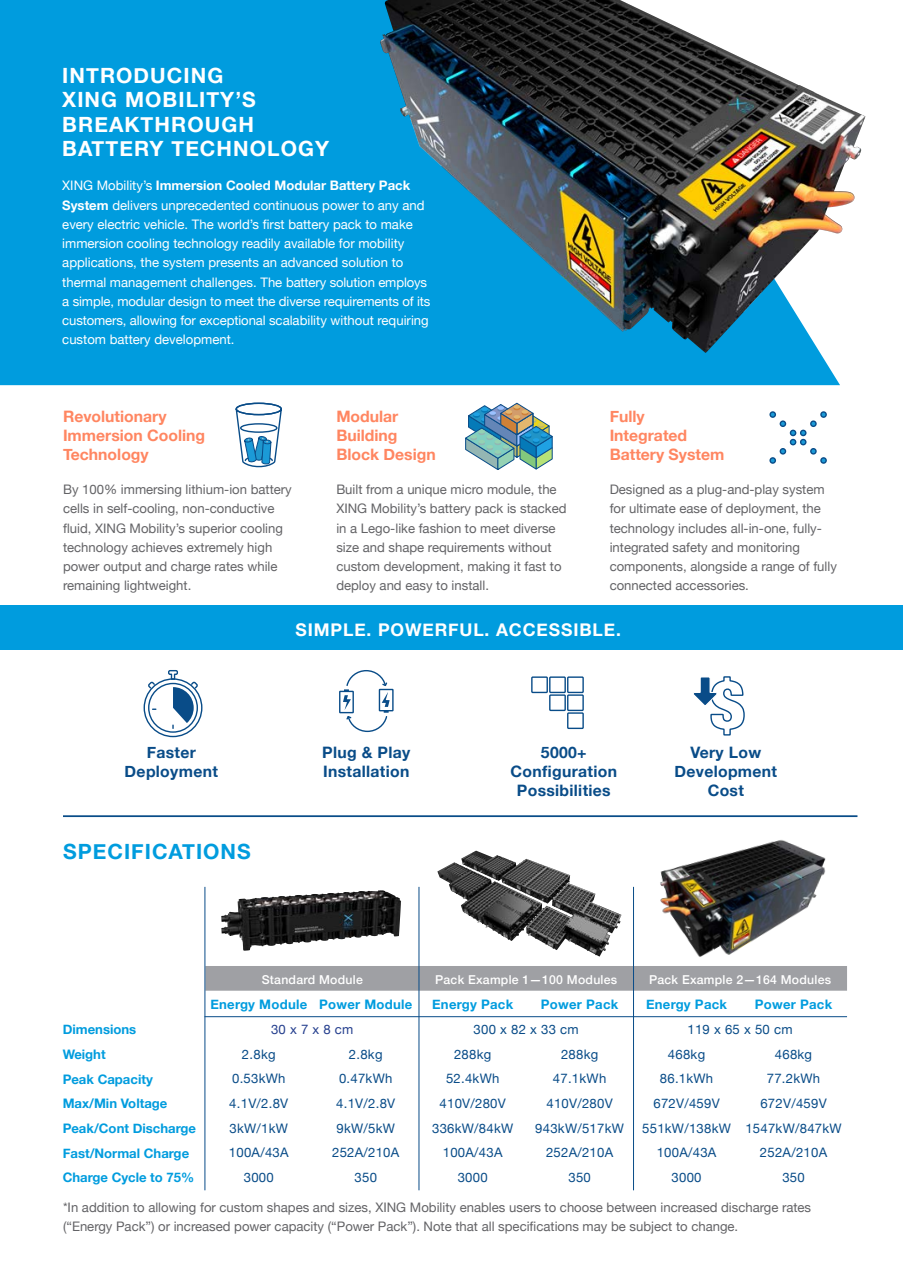
<style>
.page{position:relative;width:903px;height:1275px;background:#fff}
.page>*{position:absolute;margin:0;border:0;box-sizing:border-box;transform-origin:0 0}
.t1{font:700 21px/24.5px "Helvetica Neue";letter-spacing:.05em;color:#fff}
.t2{font:700 21px "Helvetica Neue";letter-spacing:.05em;color:#009cde}
.t3{font:700 17.5px "Helvetica Neue";letter-spacing:.05em;color:#fff}
.body_text{font:700 15.75px/19.2px "Helvetica Neue";color:#ff8661}
.t4{font:700 15.75px/19.2px "Helvetica Neue";letter-spacing:.02em;color:#094c88;text-align:center}
.body_text-2{font:13.12px/19.2px "Helvetica Neue";color:#636366}
.body_text-3{font:13.12px/19.2px "Helvetica Neue";color:#fff}
.t5{font:13.12px "Helvetica Neue";letter-spacing:.02em;color:#094c88}
.t6{font:700 13.12px "Helvetica Neue";color:#009cde}
.t7{font:700 13.12px "Helvetica Neue";letter-spacing:.02em;color:#009cde}
.t8{font:13.12px "Helvetica Neue";color:#253f8e}
.t9{font:500 12.25px "Helvetica Neue";letter-spacing:.02em;color:#fff}
.s1{font-weight:700}
</style>
<div class="page">
<div style="left:0;top:0;width:840px;height:385px;background:#009cde"></div>
<div style="left:205px;top:966px;width:642px;height:25px;background:#9fa0a4"></div>
<img style="left:312px;top:0;width:554px;height:368px">
<div style="left:0;top:606px;width:903px;height:44px;background:#009cde"></div>
<svg style="left:235px;top:402px;width:47px;height:66px"></svg>
<div style="left:820px;top:411px;width:7px;height:7px;border:1px solid #094c88;border-radius:50%"></div>
<div style="left:769px;top:457px;width:7px;height:7px;border:1px solid #094c88;border-radius:50%"></div>
<div style="left:769px;top:411px;width:7px;height:7px;border:1px solid #094c88;border-radius:50%"></div>
<svg style="left:770px;top:412px;width:56px;height:51px"></svg>
<div style="left:820px;top:457px;width:7px;height:7px;border:1px solid #094c88;border-radius:50%"></div>
<hr style="left:63px;top:815px;width:794px;height:2px;background:#094c88">
<img style="left:219px;top:890px;width:188px;height:78px">
<img style="left:420px;top:850px;width:222px;height:118px">
<img style="left:627px;top:840px;width:199px;height:126px">
<hr style="left:204px;top:887px;width:1px;height:303px;background:#094c88">
<hr style="left:204px;top:1016px;width:643px;height:1px;background:#094c88">
<hr style="left:418px;top:887px;width:1px;height:303px;background:#094c88">
<hr style="left:633px;top:887px;width:1px;height:303px;background:#094c88">
<div style="left:549px;top:676px;width:17px;height:17px;border:1px solid #094c88"></div>
<div style="left:531px;top:676px;width:17px;height:17px;border:1px solid #094c88"></div>
<div style="left:567px;top:676px;width:17px;height:17px;border:1px solid #094c88"></div>
<div style="left:549px;top:694px;width:17px;height:17px;border:1px solid #094c88"></div>
<div style="left:567px;top:694px;width:17px;height:17px;border:1px solid #094c88"></div>
<div style="left:567px;top:712px;width:17px;height:17px;border:1px solid #094c88"></div>
<div style="left:339px;top:691px;width:15px;height:22px;border:1px solid #094c88"></div>
<div style="left:379px;top:689px;width:15px;height:22px;border:1px solid #094c88"></div>
<svg style="left:343px;top:671px;width:47px;height:62px"></svg>
<svg style="left:465px;top:402px;width:88px;height:68px"></svg>
<svg style="left:693px;top:676px;width:52px;height:60px"></svg>
<svg style="left:143px;top:670px;width:60px;height:68px"></svg>
<h2 class="t1" style="left:62px;top:64px;width:268px">INTRODUCING<br>XING MOBILITY’S<br>BREAKTHROUGH<br>BATTERY TECHNOLOGY</h2>
<p class="body_text-3" style="left:62px;top:177px;width:370px">XING Mobility’s <span class="s1">Immersion Cooled Modular Battery Pack System</span> delivers unprecedented continuous power to any and every electric vehicle. The world’s first battery pack to make immersion cooling technology readily available for mobility applications, the system presents an advanced solution to thermal management challenges. The battery solution employs a simple, modular design to meet the diverse requirements of its customers, allowing for exceptional scalability without requiring custom battery development.</p>
<p class="body_text" style="left:63px;top:407px;width:144px">Revolutionary<br>Immersion Cooling<br>Technology</p>
<p class="body_text-2" style="left:63px;top:481px;width:230px">By 100% immersing lithium-ion battery cells in self-cooling, non-conductive fluid, XING Mobility’s superior cooling technology achieves extremely high power output and charge rates while remaining lightweight.</p>
<p class="body_text" style="left:336px;top:407px;width:101px">Modular<br>Building<br>Block Design</p>
<p class="body_text-2" style="left:336px;top:481px;width:232px">Built from a unique micro module, the XING Mobility’s battery pack is stacked in a Lego-like fashion to meet diverse size and shape requirements without custom development, making it fast to deploy and easy to install.</p>
<p class="body_text" style="left:610px;top:407px;width:116px">Fully<br>Integrated<br>Battery System</p>
<p class="body_text-2" style="left:610px;top:481px;width:229px">Designed as a plug-and-play system for ultimate ease of deployment, the technology includes all-in-one, fully&shy;integrated safety and monitoring components, alongside a range of fully connected accessories.</p>
<h3 class="t4" style="left:147px;top:743px;width:51px">Faster</h3>
<h3 class="t4" style="left:125px;top:762px;width:95px">Deployment</h3>
<h2 class="t2" style="left:63px;top:835px;width:189px">SPECIFICATIONS</h2>
<h2 class="t3" style="left:296px;top:616px;width:327px">SIMPLE. POWERFUL. ACCESSIBLE.</h2>
<h3 class="t4" style="left:322px;top:743px;width:90px">Plug &amp; Play</h3>
<h3 class="t4" style="left:323px;top:762px;width:88px">Installation</h3>
<h3 class="t4" style="left:541px;top:743px;width:47px">5000+</h3>
<h3 class="t4" style="left:511px;top:762px;width:108px">Configuration</h3>
<h3 class="t4" style="left:517px;top:781px;width:95px">Possibilities</h3>
<h3 class="t4" style="left:674px;top:743px;width:104px">Very Low<br>Development<br>Cost</h3>
<h3 class="t9" style="left:262px;top:970px;width:103px">Standard Module</h3>
<h3 class="t9" style="left:435px;top:970px;width:184px">Pack Example 1—100 Modules</h3>
<h3 class="t9" style="left:649px;top:970px;width:184px">Pack Example 2—164 Modules</h3>
<h3 class="t7" style="left:210px;top:994px;width:98px">Energy Module</h3>
<h3 class="t7" style="left:319px;top:994px;width:95px">Power Module</h3>
<h3 class="t7" style="left:432px;top:994px;width:83px">Energy Pack</h3>
<h3 class="t7" style="left:541px;top:994px;width:79px">Power Pack</h3>
<h3 class="t7" style="left:646px;top:994px;width:83px">Energy Pack</h3>
<h3 class="t7" style="left:755px;top:994px;width:79px">Power Pack</h3>
<h3 class="t6" style="left:63px;top:1019px;width:75px">Dimensions</h3>
<h2 class="t8" style="left:271px;top:1020px;width:84px">30 x 7 x 8 cm</h2>
<h3 class="t5" style="left:474px;top:1020px;width:107px">300 x 82 x 33 cm</h3>
<h3 class="t5" style="left:687px;top:1020px;width:107px">119 x 65 x 50 cm</h3>
<h3 class="t6" style="left:63px;top:1044px;width:44px">Weight</h3>
<h3 class="t5" style="left:242px;top:1044px;width:35px">2.8kg</h3>
<h3 class="t5" style="left:349px;top:1044px;width:35px">2.8kg</h3>
<h3 class="t5" style="left:454px;top:1044px;width:39px">288kg</h3>
<h3 class="t5" style="left:561px;top:1044px;width:39px">288kg</h3>
<h3 class="t5" style="left:668px;top:1044px;width:39px">468kg</h3>
<h3 class="t5" style="left:775px;top:1044px;width:39px">468kg</h3>
<h3 class="t6" style="left:63px;top:1068px;width:92px">Peak Capacity</h3>
<h3 class="t5" style="left:232px;top:1069px;width:55px">0.53kWh</h3>
<h3 class="t5" style="left:339px;top:1069px;width:55px">0.47kWh</h3>
<h3 class="t5" style="left:446px;top:1069px;width:55px">52.4kWh</h3>
<h3 class="t5" style="left:553px;top:1069px;width:55px">47.1kWh</h3>
<h3 class="t5" style="left:660px;top:1069px;width:55px">86.1kWh</h3>
<h3 class="t5" style="left:767px;top:1069px;width:55px">77.2kWh</h3>
<h3 class="t6" style="left:63px;top:1093px;width:106px">Max/Min Voltage</h3>
<h3 class="t5" style="left:229px;top:1094px;width:60px">4.1V/2.8V</h3>
<h3 class="t5" style="left:336px;top:1094px;width:60px">4.1V/2.8V</h3>
<h3 class="t5" style="left:439px;top:1094px;width:68px">410V/280V</h3>
<h3 class="t5" style="left:546px;top:1094px;width:68px">410V/280V</h3>
<h3 class="t5" style="left:653px;top:1094px;width:68px">672V/459V</h3>
<h3 class="t5" style="left:760px;top:1094px;width:68px">672V/459V</h3>
<h3 class="t6" style="left:63px;top:1118px;width:135px">Peak/Cont Discharge</h3>
<h3 class="t5" style="left:230px;top:1118px;width:60px">3kW/1kW</h3>
<h3 class="t5" style="left:336px;top:1118px;width:60px">9kW/5kW</h3>
<h3 class="t5" style="left:432px;top:1118px;width:83px">336kW/84kW</h3>
<h3 class="t5" style="left:535px;top:1118px;width:90px">943kW/517kW</h3>
<h3 class="t5" style="left:642px;top:1118px;width:90px">551kW/138kW</h3>
<h3 class="t5" style="left:745px;top:1118px;width:98px">1547kW/847kW</h3>
<h3 class="t6" style="left:63px;top:1143px;width:128px">Fast/Normal Charge</h3>
<h3 class="t5" style="left:229px;top:1143px;width:61px">100A/43A</h3>
<h3 class="t5" style="left:332px;top:1143px;width:69px">252A/210A</h3>
<h3 class="t5" style="left:443px;top:1143px;width:61px">100A/43A</h3>
<h3 class="t5" style="left:546px;top:1143px;width:69px">252A/210A</h3>
<h3 class="t5" style="left:657px;top:1143px;width:61px">100A/43A</h3>
<h3 class="t5" style="left:760px;top:1143px;width:69px">252A/210A</h3>
<h3 class="t6" style="left:63px;top:1167px;width:133px">Charge Cycle to 75%</h3>
<h3 class="t5" style="left:244px;top:1168px;width:31px">3000</h3>
<h3 class="t5" style="left:354px;top:1168px;width:24px">350</h3>
<h3 class="t5" style="left:458px;top:1168px;width:31px">3000</h3>
<h3 class="t5" style="left:568px;top:1168px;width:24px">350</h3>
<h3 class="t5" style="left:671px;top:1168px;width:31px">3000</h3>
<h3 class="t5" style="left:782px;top:1168px;width:24px">350</h3>
<p class="body_text-2" style="left:63px;top:1198px;width:750px">*In addition to allowing for custom shapes and sizes, XING Mobility enables users to choose between increased discharge rates (“Energy Pack”) or increased power capacity (“Power Pack”). Note that all specifications may be subject to change.</p>
</div>
